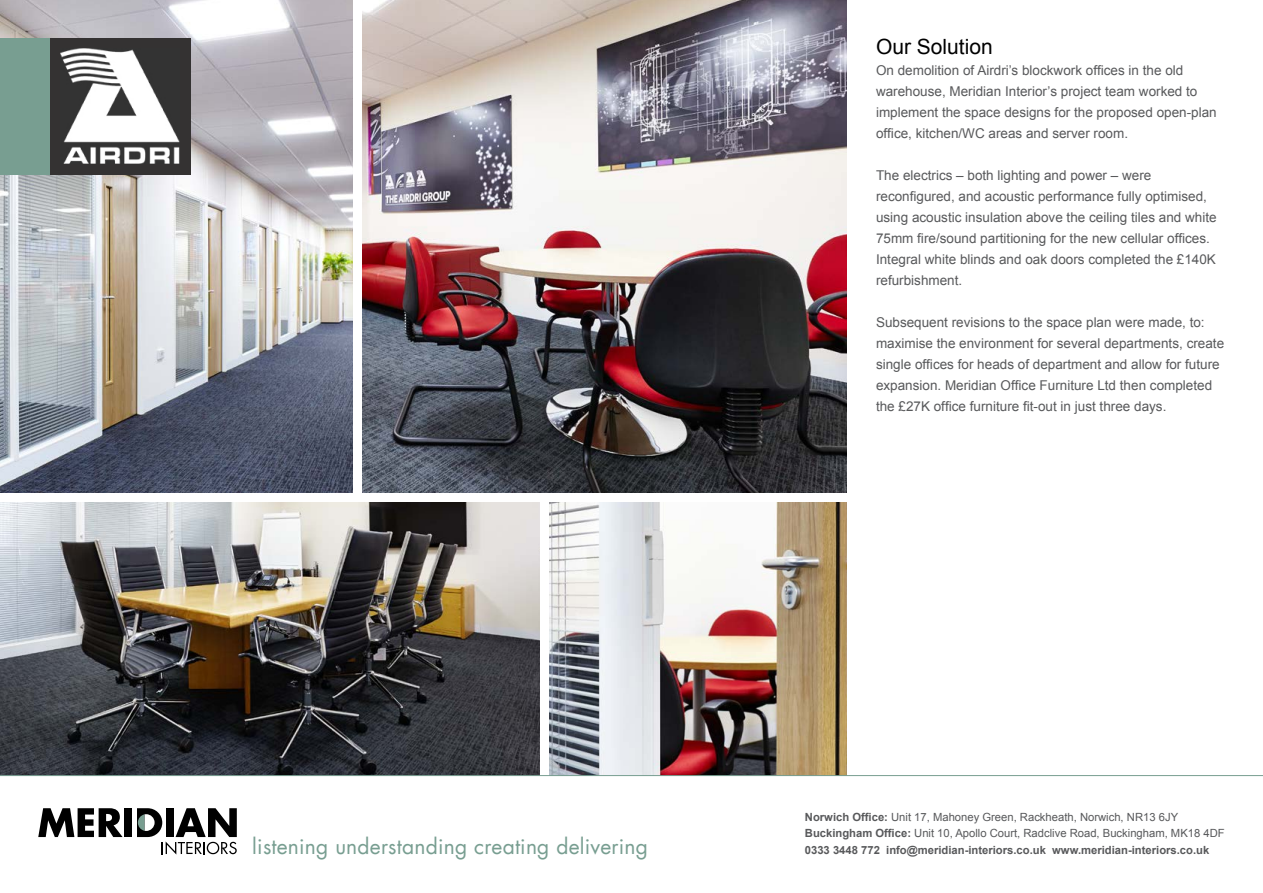
<style>
.page{position:relative;width:1263px;height:893px;background:#fff}
.page>*{position:absolute;margin:0;border:0;box-sizing:border-box;transform-origin:0 0}
.t1{font:21px "Futura LT";letter-spacing:.01em;color:#789e91}
.t2{font:21px "Arial";color:#000}
.t3{font:13.5px/21px "Arial";color:#58595b}
.t4{font:700 11.25px/16.5px "Arial";color:#58595b}
.s1{font-weight:400}
</style>
<div class="page">
<img style="left:0;top:0;width:353px;height:493px">
<img style="left:362px;top:0;width:484px;height:493px">
<img style="left:0;top:502px;width:540px;height:273px">
<img style="left:549px;top:502px;width:297px;height:273px">
<svg style="left:0;top:775px;width:1263px;height:80px"></svg>
<svg style="left:38px;top:808px;width:85px;height:29px"></svg>
<div style="left:125px;top:808px;width:7px;height:29px;background:#000"></div>
<svg style="left:137px;top:808px;width:100px;height:46px"></svg>
<div style="left:0;top:38px;width:50px;height:137px;background:#789e91"></div>
<div style="left:50px;top:38px;width:140px;height:137px;background:#343232"></div>
<img style="left:60px;top:48px;width:120px;height:115px">
<h1 class="t2" style="left:876px;top:32px;width:118px">Our Solution</h1>
<p class="t3" style="left:876px;top:59px;width:342px">On demolition of Airdri’s blockwork offices in the old warehouse, Meridian Interior’s project team worked to implement the space designs for the proposed open-plan office, kitchen/WC areas and server room.</p>
<p class="t3" style="left:876px;top:164px;width:342px">The electrics – both lighting and power – were reconfigured, and acoustic performance fully optimised, using acoustic insulation above the ceiling tiles and white 75mm fire/sound partitioning for the new cellular offices.<br>Integral white blinds and oak doors completed the £140K refurbishment.</p>
<p class="t3" style="left:876px;top:312px;width:350px">Subsequent revisions to the space plan were made, to: maximise the environment for several departments, create single offices for heads of department and allow for future expansion. Meridian Office Furniture Ltd then completed the £27K office furniture fit-out in just three days.</p>
<h1 class="t1" style="left:252px;top:833px;width:397px">listening understanding creating delivering</h1>
<p class="t4" style="left:805px;top:809px;width:421px">Norwich Office: <span class="s1">Unit 17, Mahoney Green, Rackheath, Norwich, NR13 6JY<br></span>Buckingham Office: <span class="s1">Unit 10, Apollo Court, Radclive Road, Buckingham, MK18 4DF<br></span>0333 3448 772 info@meridian-interiors.co.uk www.meridian-interiors.co.uk</p>
</div>
